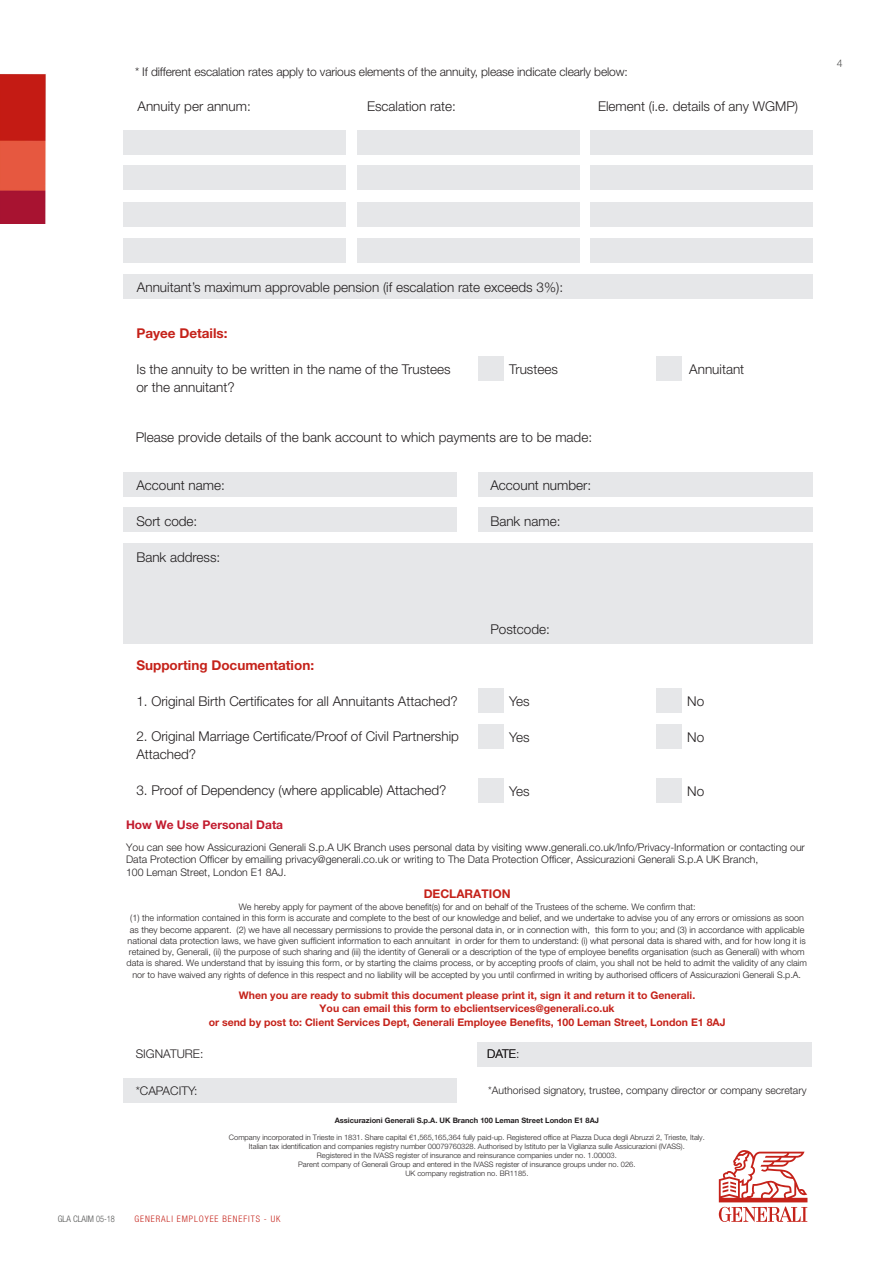
<style>
.page{position:relative;width:893px;height:1263px;background:#fff}
.page>*{position:absolute;margin:0;border:0;box-sizing:border-box;transform-origin:0 0}
.t1{font:300 13.5px/18px "Helvetica Neue LT Std";color:#231f20}
.t2{font:700 13.5px "Helvetica Neue LT Std";color:#c5221a}
.t3{font:300 12px "Helvetica Neue LT Std";letter-spacing:-.01em;color:#231f20}
.t4{font:700 12px "Helvetica Neue LT Std";color:#c21b2e}
.t5{font:700 12px "Helvetica Neue LT Std";color:#c5221a}
.t6{font:300 10.5px/12.6px "Helvetica Neue LT Std";color:#231f20}
.t7{font:700 10.5px/13.5px "Helvetica Neue LT Std";color:#c5221a;text-align:center}
.t8{font:300 10.5px "Helvetica Neue LT Std";color:#505150}
.t9{font:300 9px/11.1px "Helvetica Neue LT Std";color:#231f20;text-align:center}
.t10{font:300 condensed 9px "Helvetica Neue LT Std";letter-spacing:.1em;color:#c5221a}
.t11{font:300 condensed 9px "Helvetica Neue LT Std";color:#505150}
.t12{font:300 7.5px/8.9px "Helvetica Neue LT Std";color:#231f20;text-align:center}
.t13{font:700 7.5px "Helvetica Neue LT Std";color:#231f20}
.s1{font-stretch:normal}
</style>
<div class="page">
<div style="left:123px;top:274px;width:690px;height:25px;background:#e6e7e9"></div>
<div style="left:123px;top:130px;width:223px;height:25px;background:#e6e7e9"></div>
<div style="left:357px;top:130px;width:222px;height:25px;background:#e6e7e9"></div>
<div style="left:590px;top:130px;width:223px;height:25px;background:#e6e7e9"></div>
<div style="left:123px;top:165px;width:223px;height:25px;background:#e6e7e9"></div>
<div style="left:357px;top:165px;width:222px;height:25px;background:#e6e7e9"></div>
<div style="left:590px;top:165px;width:223px;height:25px;background:#e6e7e9"></div>
<div style="left:123px;top:202px;width:223px;height:25px;background:#e6e7e9"></div>
<div style="left:357px;top:202px;width:222px;height:25px;background:#e6e7e9"></div>
<div style="left:590px;top:202px;width:223px;height:25px;background:#e6e7e9"></div>
<div style="left:123px;top:238px;width:223px;height:25px;background:#e6e7e9"></div>
<div style="left:357px;top:238px;width:222px;height:25px;background:#e6e7e9"></div>
<div style="left:590px;top:238px;width:223px;height:25px;background:#e6e7e9"></div>
<div style="left:123px;top:544px;width:689px;height:100px;background:#e6e7e9"></div>
<div style="left:123px;top:472px;width:333px;height:25px;background:#e6e7e9"></div>
<div style="left:478px;top:472px;width:335px;height:25px;background:#e6e7e9"></div>
<div style="left:123px;top:507px;width:333px;height:25px;background:#e6e7e9"></div>
<div style="left:478px;top:507px;width:335px;height:25px;background:#e6e7e9"></div>
<div style="left:479px;top:356px;width:25px;height:25px;background:#e6e7e9"></div>
<div style="left:656px;top:356px;width:25px;height:25px;background:#e6e7e9"></div>
<div style="left:479px;top:688px;width:25px;height:25px;background:#e6e7e9"></div>
<div style="left:656px;top:688px;width:25px;height:25px;background:#e6e7e9"></div>
<div style="left:479px;top:724px;width:25px;height:25px;background:#e6e7e9"></div>
<div style="left:656px;top:724px;width:25px;height:25px;background:#e6e7e9"></div>
<div style="left:479px;top:778px;width:25px;height:25px;background:#e6e7e9"></div>
<div style="left:656px;top:778px;width:25px;height:25px;background:#e6e7e9"></div>
<div style="left:477px;top:1042px;width:335px;height:25px;background:#e6e7e9"></div>
<div style="left:124px;top:1078px;width:333px;height:25px;background:#e6e7e9"></div>
<svg style="left:719px;top:1150px;width:88px;height:72px"></svg>
<img style="left:0;top:74px;width:46px;height:149px">
<h2 class="t3" style="left:135px;top:64px;width:494px">* If different escalation rates apply to various elements of the annuity, please indicate clearly below:</h2>
<h1 class="t1" style="left:137px;top:97px;width:115px">Annuity per annum:</h1>
<h1 class="t1" style="left:367px;top:97px;width:91px">Escalation rate:</h1>
<h1 class="t1" style="left:598px;top:97px;width:202px">Element (i.e. details of any WGMP)</h1>
<p class="t8" style="left:837px;top:57px;width:7px">4</p>
<h1 class="t1" style="left:137px;top:278px;width:428px">Annuitant’s maximum approvable pension (if escalation rate exceeds 3%):</h1>
<h1 class="t2" style="left:136px;top:325px;width:93px">Payee Details:</h1>
<h1 class="t1" style="left:136px;top:360px;width:316px">Is the annuity to be written in the name of the Trustees or the annuitant?</h1>
<h1 class="t1" style="left:509px;top:360px;width:50px">Trustees</h1>
<h1 class="t1" style="left:689px;top:360px;width:56px">Annuitant</h1>
<h1 class="t1" style="left:136px;top:428px;width:458px">Please provide details of the bank account to which payments are to be made:</h1>
<h1 class="t1" style="left:136px;top:476px;width:90px">Account name:</h1>
<h1 class="t1" style="left:136px;top:512px;width:63px">Sort code:</h1>
<h1 class="t1" style="left:136px;top:548px;width:86px">Bank address:</h1>
<h1 class="t1" style="left:490px;top:475px;width:102px">Account number:</h1>
<h1 class="t1" style="left:490px;top:511px;width:72px">Bank name:</h1>
<p class="t11" style="left:58px;top:1213px;width:58px">GLA CLAIM <span class="s1">05-18</span></p>
<h1 class="t2" style="left:136px;top:657px;width:179px">Supporting Documentation:</h1>
<h1 class="t1" style="left:136px;top:692px;width:323px">1. Original Birth Certificates for all Annuitants Attached?</h1>
<h1 class="t1" style="left:136px;top:727px;width:324px">2. Original Marriage Certificate/Proof of Civil Partnership<br>Attached?</h1>
<h1 class="t1" style="left:136px;top:781px;width:312px">3. Proof of Dependency (where applicable) Attached?</h1>
<h1 class="t1" style="left:490px;top:619px;width:61px">Postcode:</h1>
<h1 class="t1" style="left:509px;top:691px;width:22px">Yes</h1>
<h1 class="t1" style="left:687px;top:691px;width:19px">No</h1>
<h1 class="t1" style="left:509px;top:727px;width:22px">Yes</h1>
<h1 class="t1" style="left:687px;top:727px;width:19px">No</h1>
<h1 class="t1" style="left:509px;top:781px;width:22px">Yes</h1>
<h1 class="t1" style="left:687px;top:781px;width:19px">No</h1>
<h2 class="t4" style="left:126px;top:817px;width:159px">How We Use Personal Data</h2>
<p class="t6" style="left:126px;top:840px;width:680px">You can see how Assicurazioni Generali S.p.A UK Branch uses personal data by visiting www.generali.co.uk/Info/Privacy-Information or contacting our<br>Data Protection Officer by emailing privacy@generali.co.uk or writing to The Data Protection Officer, Assicurazioni Generali S.p.A UK Branch,<br>100 Leman Street, London E1 8AJ.</p>
<h2 class="t5" style="left:424px;top:886px;width:88px">DECLARATION</h2>
<p class="t9" style="left:128px;top:901px;width:680px">We hereby apply for payment of the above benefit(s) for and on behalf of the Trustees of the scheme. We confirm that:<br>(1) the information contained in this form is accurate and complete to the best of our knowledge and belief, and we undertake to advise you of any errors or omissions as soon as they become apparent. (2) we have all necessary permissions to provide the personal data in, or in connection with, this form to you; and (3) in accordance with applicable national data protection laws, we have given sufficient information to each annuitant in order for them to understand: (i) what personal data is shared with, and for how long it is retained by, Generali, (ii) the purpose of such sharing and (iii) the identity of Generali or a description of the type of employee benefits organisation (such as Generali) with whom</p>
<p class="t9" style="left:127px;top:957px;width:682px">data is shared. We understand that by issuing this form, or by starting the claims process, or by accepting proofs of claim, you shall not be held to admit the validity of any claim nor to have waived any rights of defence in this respect and no liability will be accepted by you until confirmed in writing by authorised officers of Assicurazioni Generali S.p.A.</p>
<p class="t7" style="left:209px;top:988px;width:518px">When you are ready to submit this document please print it, sign it and return it to Generali.<br>You can email this form to ebclientservices@generali.co.uk<br>or send by post to: Client Services Dept, Generali Employee Benefits, 100 Leman Street, London E1 8AJ</p>
<h2 class="t3" style="left:136px;top:1047px;width:69px">SIGNATURE:</h2>
<h2 class="t3" style="left:487px;top:1047px;width:34px">DATE:</h2>
<h2 class="t3" style="left:136px;top:1083px;width:63px">*CAPACITY:</h2>
<p class="t6" style="left:488px;top:1083px;width:320px">*Authorised signatory, trustee, company director or company secretary</p>
<p class="t13" style="left:335px;top:1115px;width:266px">Assicurazioni Generali S.p.A. UK Branch 100 Leman Street London E1 8AJ</p>
<p class="t12" style="left:229px;top:1133px;width:477px">Company incorporated in Trieste in 1831. Share capital €1,565,165,364 fully paid-up. Registered office at Piazza Duca degli Abruzzi 2, Trieste, Italy.<br>Italian tax identification and companies registry number 00079760328. Authorised by Istituto per la Vigilanza sulle Assicurazioni (IVASS).<br>Registered in the IVASS register of insurance and reinsurance companies under no. 1.00003.<br>Parent company of Generali Group and entered in the IVASS register of insurance groups under no. 026.<br>UK company registration no. BR1185.</p>
<p class="t10" style="left:135px;top:1213px;width:148px">GENERALI EMPLOYEE BENEFITS - UK</p>
</div>
